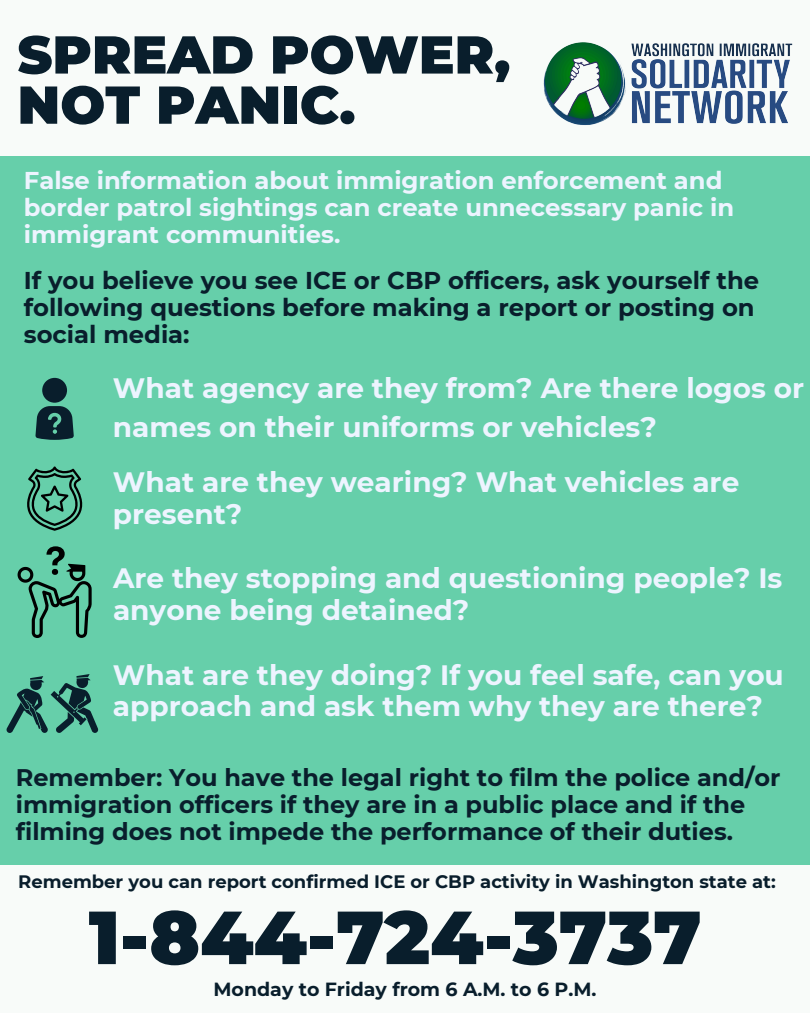
<style>
.page{position:relative;width:810px;height:1013px;background:#fff}
.page>*{position:absolute;margin:0;border:0;box-sizing:border-box;transform-origin:0 0}
.t1{font:900 75px "Montserrat";color:#091e2c}
.t2{font:900 53.2px/50.2px "Montserrat";color:#091e2c}
.t3{font:700 28px/31.5px "Montserrat";color:#edf4ff}
.t4{font:700 24.3px/26.9px "Montserrat";color:#edf4ff}
.t5{font:700 24.3px/26.9px "Montserrat";color:#091e2c}
.t6{font:700 24px/27px "Montserrat";color:#091e2c}
.t7{font:700 19px "Montserrat";color:#091e2c}
.t8{font:700 18px "Montserrat";color:#091e2c}
</style>
<div class="page">
<div style="left:0;top:0;width:810px;height:1012px;background:#f8fbf9"></div>
<div style="left:0;top:156px;width:810px;height:709px;background:#66cfaa"></div>
<div style="left:42px;top:378px;width:25px;height:25px;background:#091e2c;border-radius:50%"></div>
<svg style="left:35px;top:406px;width:39px;height:34px"></svg>
<svg style="left:27px;top:466px;width:56px;height:64px"></svg>
<svg style="left:18px;top:546px;width:74px;height:92px"></svg>
<svg style="left:6px;top:674px;width:93px;height:59px"></svg>
<img style="left:543px;top:42px;width:250px;height:83px">
<p class="t2" style="left:17px;top:29px;width:494px">SPREAD POWER,<br>NOT PANIC.</p>
<p class="t4" style="left:24px;top:167px;width:712px">False information about immigration enforcement and border patrol sightings can create unnecessary panic in immigrant communities.</p>
<h4 class="t5" style="left:24px;top:267px;width:737px">If you believe you see ICE or CBP officers, ask yourself the following questions before making a report or posting on social media:</h4>
<h3 class="t3" style="left:113px;top:369px;width:693px;line-height:39px">What agency are they from? Are there logos or names on their uniforms or vehicles?</h3>
<h2 class="t3" style="left:113px;top:466px;width:628px">What are they wearing? What vehicles are present?</h2>
<p class="t3" style="left:113px;top:562px;width:671px">Are they stopping and questioning people? Is anyone being detained?</p>
<h3 class="t3" style="left:113px;top:659px;width:672px">What are they doing? If you feel safe, can you approach and ask them why they are there?</h3>
<p class="t6" style="left:16px;top:764px;width:766px">Remember: You have the legal right to film the police and/or immigration officers if they are in a public place and if the filming does not impede the performance of their duties.</p>
<h3 class="t8" style="left:18px;top:870px;width:759px">Remember you can report confirmed ICE or CBP activity in Washington state at:</h3>
<p class="t1" style="left:89px;top:891px;width:614px">1-844-724-3737</p>
<p class="t7" style="left:214px;top:977px;width:384px">Monday to Friday from 6 A.M. to 6 P.M.</p>
</div>
